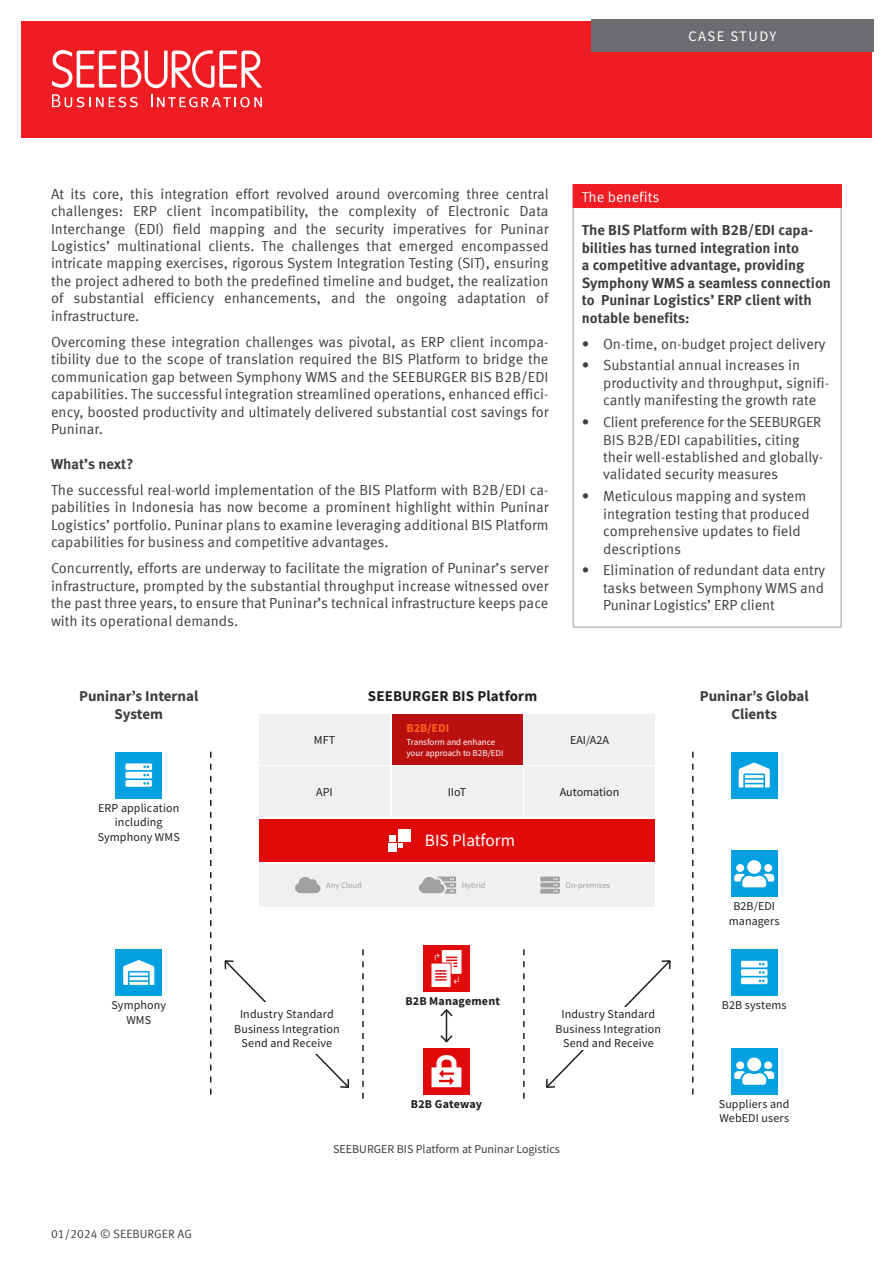
<style>
.page{position:relative;width:893px;height:1263px;background:#fff}
.page>*{position:absolute;margin:0;border:0;box-sizing:border-box;transform-origin:0 0}
.t1{font:17.25px "Source Sans Pro";color:#fff}
.t2{font:700 15px/18px "Source Sans Pro";color:#3e3e3f;text-align:center}
.t3{font:700 15px "Source Sans Pro";letter-spacing:.005em;color:#231f20}
.t4{font:14.55px/17.4px "Meta Offc Pro Norm";color:#3e3e3f;text-align:justify}
.t5{font:700 14.55px/17.4px "Meta Offc Pro";color:#3e3e3f}
.t6{font:14.55px "Meta Offc Pro Norm";color:#fff}
.t7{font:14.55px "Source Sans Pro";letter-spacing:.1em;color:#fff}
.t8{font:12px/14.4px "Source Sans Pro";letter-spacing:.01em;color:#231f20;text-align:center}
.t9{font:12px "Source Sans Pro";color:#3e3e3f}
.t10{font:700 12px "Source Sans Pro";letter-spacing:.015em;color:#231f20}
.t11{font:12px "Meta Offc Pro Norm";color:#3e3e3f}
.t12{font:700 12px "Source Sans Pro";color:#ff5f1e}
.t13{font:9px/10.8px "Source Sans Pro";color:#fff}
.t14{font:8.4px "Source Sans Pro";color:#a0a0a0}
</style>
<div class="page">
<div style="left:21px;top:21px;width:851px;height:117px;background:#ee1d23"></div>
<div style="left:591px;top:19px;width:283px;height:33px;background:#6c6d70"></div>
<svg style="left:52px;top:50px;width:210px;height:38px"></svg>
<svg style="left:151px;top:94px;width:111px;height:13px"></svg>
<svg style="left:52px;top:94px;width:86px;height:13px"></svg>
<div style="left:259px;top:715px;width:131px;height:50px;background:#f0f0f0"></div>
<div style="left:259px;top:819px;width:396px;height:43px;background:#e10a0a"></div>
<div style="left:389px;top:835px;width:7px;height:7px;background:#fff"></div>
<div style="left:398px;top:829px;width:12px;height:13px;background:#fff"></div>
<svg style="left:398px;top:843px;width:5px;height:5px"></svg>
<div style="left:388px;top:843px;width:8px;height:8px;background:#fff"></div>
<div style="left:524px;top:715px;width:131px;height:50px;background:#f0f0f0"></div>
<div style="left:392px;top:767px;width:130px;height:50px;background:#f0f0f0"></div>
<div style="left:259px;top:767px;width:131px;height:50px;background:#f0f0f0"></div>
<div style="left:524px;top:767px;width:131px;height:50px;background:#f0f0f0"></div>
<div style="left:259px;top:864px;width:396px;height:42px;background:#f0f0f0"></div>
<svg style="left:295px;top:877px;width:26px;height:16px"></svg>
<svg style="left:540px;top:876px;width:20px;height:17px"></svg>
<svg style="left:419px;top:876px;width:37px;height:17px"></svg>
<div style="left:392px;top:715px;width:130px;height:50px;background:#b90f0f"></div>
<hr style="left:446px;top:1010px;width:1px;height:32px;background:#231f20">
<svg style="left:440px;top:1009px;width:13px;height:9px"></svg>
<svg style="left:440px;top:1033px;width:13px;height:10px"></svg>
<div style="left:423px;top:1048px;width:47px;height:46px;background:#e10a0a"></div>
<svg style="left:432px;top:1055px;width:29px;height:32px"></svg>
<div style="left:573px;top:185px;width:268px;height:22px;background:#ee1d23"></div>
<hr style="left:573px;top:208px;width:1px;height:418px;background:#bcbdc0">
<hr style="left:840px;top:208px;width:2px;height:418px;background:#bcbdc0">
<hr style="left:573px;top:626px;width:269px;height:2px;background:#bcbdc0">
<hr style="left:573px;top:184px;width:269px;height:1px;background:#ee1d23">
<hr style="left:840px;top:185px;width:2px;height:22px;background:#ee1d23">
<hr style="left:573px;top:207px;width:269px;height:1px;background:#ee1d23">
<div style="left:423px;top:945px;width:47px;height:47px;background:#e10a0a"></div>
<svg style="left:431px;top:950px;width:30px;height:37px"></svg>
<div style="left:115px;top:752px;width:47px;height:46px;background:#00a0e1"></div>
<svg style="left:125px;top:763px;width:27px;height:24px"></svg>
<div style="left:115px;top:949px;width:47px;height:47px;background:#00a0e1"></div>
<svg style="left:123px;top:960px;width:31px;height:25px"></svg>
<svg style="left:210px;top:752px;width:1px;height:342px"></svg>
<svg style="left:362px;top:949px;width:2px;height:150px"></svg>
<svg style="left:523px;top:949px;width:2px;height:150px"></svg>
<div style="left:731px;top:850px;width:47px;height:47px;background:#00a0e1"></div>
<svg style="left:734px;top:860px;width:40px;height:27px"></svg>
<div style="left:731px;top:949px;width:47px;height:47px;background:#00a0e1"></div>
<svg style="left:741px;top:961px;width:26px;height:23px"></svg>
<div style="left:731px;top:1048px;width:47px;height:46px;background:#00a0e1"></div>
<svg style="left:734px;top:1057px;width:40px;height:28px"></svg>
<div style="left:731px;top:752px;width:47px;height:46px;background:#00a0e1"></div>
<svg style="left:739px;top:763px;width:31px;height:24px"></svg>
<svg style="left:692px;top:752px;width:1px;height:342px"></svg>
<svg style="left:224px;top:960px;width:126px;height:128px"></svg>
<div style="left:216px;top:1003px;width:142px;height:51px;background:#fff"></div>
<svg style="left:546px;top:960px;width:125px;height:128px"></svg>
<div style="left:537px;top:1007px;width:142px;height:42px;background:#fff"></div>
<p class="t7" style="left:688px;top:27px;width:89px">CASE STUDY</p>
<p class="t4" style="left:51px;top:184px;width:499px">At its core, this integration effort revolved around overcoming three central challenges: ERP client incompatibility, the complexity of Electronic Data Interchange (EDI) field mapping and the security imperatives for Puninar Logisticsʼ multinational clients. The challenges that emerged encompassed intricate mapping exercises, rigorous System Integration Testing (SIT), ensuring the project adhered to both the predefined timeline and budget, the realization of substantial efficiency enhancements, and the ongoing adaptation of infrastructure.</p>
<p class="t4" style="left:51px;top:332px;width:499px">Overcoming these integration challenges was pivotal, as ERP client incompa&shy;tibility due to the scope of translation required the BIS Platform to bridge the communication gap between Symphony WMS and the SEEBURGER BIS B2B/EDI capabilities. The successful integration streamlined operations, enhanced effici&shy;ency, boosted productivity and ultimately delivered substantial cost savings for Puninar.</p>
<p class="t5" style="left:51px;top:454px;width:84px">What’s next?</p>
<p class="t4" style="left:51px;top:480px;width:499px">The successful real-world implementation of the BIS Platform with B2B/EDI ca&shy;pabilities in Indonesia has now become a prominent highlight within Puninar Logistics’ portfolio. Puninar plans to examine leveraging additional BIS Platform capabilities for business and competitive advantages.</p>
<p class="t4" style="left:51px;top:559px;width:499px">Concurrently, efforts are underway to facilitate the migration of Puninar’s server infrastructure, prompted by the substantial throughput increase witnessed over the past three years, to ensure that Puninar’s technical infrastructure keeps pace with its operational demands.</p>
<p class="t6" style="left:582px;top:186px;width:79px">The benefits</p>
<p class="t5" style="left:582px;top:221px;width:251px">The BIS Platform with B2B/EDI capa&shy;bilities has turned integration into<br>a competitive advantage, providing Symphony WMS a seamless connection to Puninar Logistics’ ERP client with notable benefits:</p>
<p class="t4" style="left:582px;top:334px;width:245px">• On-time, on-budget project delivery</p>
<p class="t4" style="left:603px;top:356px;width:228px;text-align:left;text-indent:-21px">• Substantial annual increases in productivity and throughput, signifi&shy;cantly manifesting the growth rate</p>
<p class="t4" style="left:603px;top:412px;width:222px;text-align:left;text-indent:-21px">• Client preference for the SEEBURGER BIS B2B/EDI capabilities, citing their well-established and globally&shy;validated security measures</p>
<p class="t4" style="left:603px;top:486px;width:208px;text-align:left;text-indent:-21px">• Meticulous mapping and system integration testing that produced comprehensive updates to field descriptions</p>
<p class="t4" style="left:603px;top:561px;width:224px;text-indent:-21px">• Elimination of redundant data entry tasks between Symphony WMS and Puninar Logistics’ ERP client</p>
<p class="t2" style="left:79px;top:687px;width:121px">Puninar’s Internal</p>
<p class="t3" style="left:368px;top:686px;width:171px">SEEBURGER BIS Platform</p>
<p class="t2" style="left:114px;top:705px;width:50px">System</p>
<p class="t12" style="left:406px;top:720px;width:44px">B2B/EDI</p>
<p class="t8" style="left:314px;top:732px;width:23px">MFT</p>
<p class="t13" style="left:406px;top:737px;width:98px">Transform and enhance your approach to B2B/EDI</p>
<p class="t8" style="left:570px;top:732px;width:40px">EAI/A2A</p>
<p class="t2" style="left:700px;top:687px;width:110px">Puninar’s Global<br>Clients</p>
<p class="t8" style="left:98px;top:800px;width:83px">ERP application including<br>Symphony WMS</p>
<p class="t8" style="left:111px;top:998px;width:56px">Symphony<br>WMS</p>
<p class="t11" style="left:51px;top:1224px;width:143px">01/2024 © SEEBURGER AG</p>
<p class="t8" style="left:316px;top:784px;width:18px">API</p>
<p class="t8" style="left:448px;top:784px;width:20px">IIoT</p>
<p class="t8" style="left:560px;top:784px;width:61px">Automation</p>
<p class="t1" style="left:425px;top:829px;width:92px">BIS Platform</p>
<p class="t14" style="left:326px;top:879px;width:37px">Any Cloud</p>
<p class="t14" style="left:462px;top:879px;width:25px">Hybrid</p>
<p class="t14" style="left:565px;top:879px;width:46px">On-premises</p>
<p class="t10" style="left:405px;top:992px;width:96px">B2B Management</p>
<p class="t8" style="left:234px;top:1007px;width:107px">Industry Standard<br>Business Integration<br>Send and Receive</p>
<p class="t8" style="left:556px;top:1007px;width:107px">Industry Standard<br>Business Integration<br>Send and Receive</p>
<p class="t10" style="left:411px;top:1096px;width:73px">B2B Gateway</p>
<p class="t9" style="left:333px;top:1141px;width:228px">SEEBURGER BIS Platform at Puninar Logistics</p>
<p class="t8" style="left:729px;top:899px;width:52px">B2B/EDI managers</p>
<p class="t8" style="left:722px;top:998px;width:66px">B2B systems</p>
<p class="t8" style="left:719px;top:1096px;width:72px;text-align:left">Suppliers and<br>WebEDI users</p>
</div>
